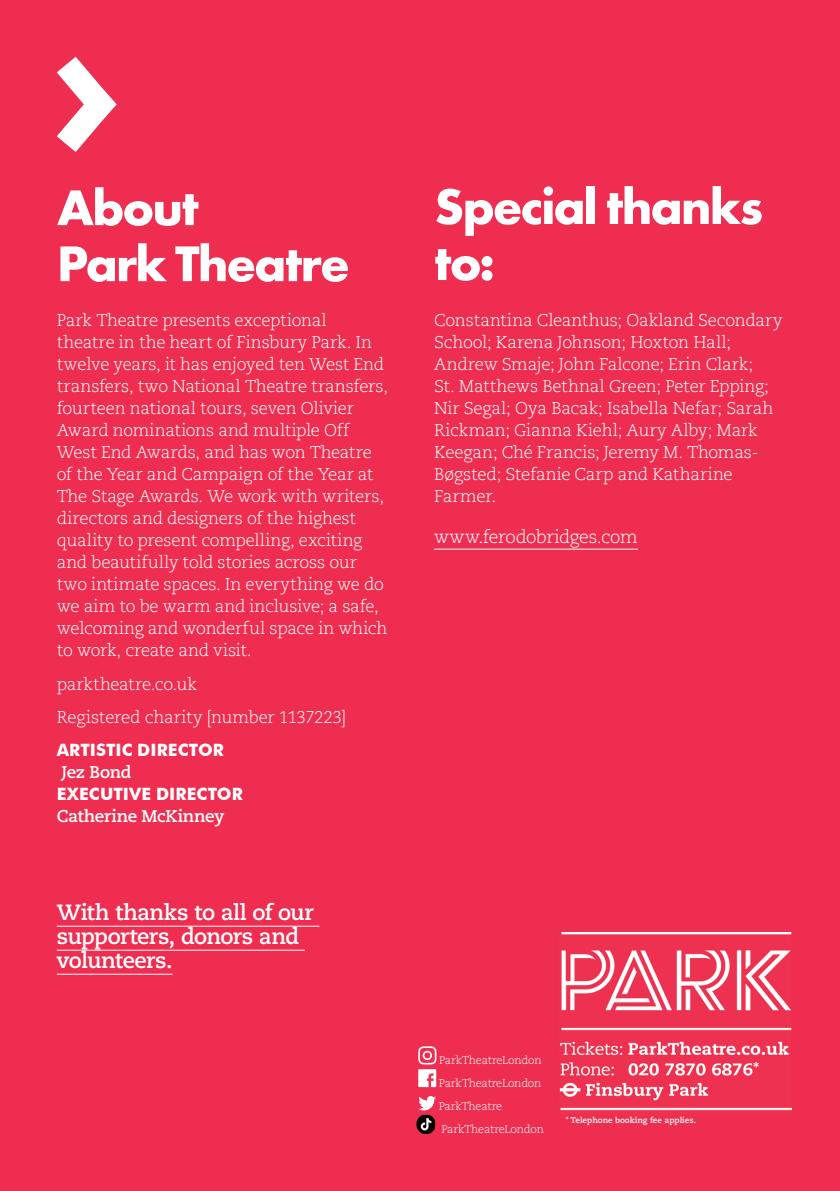
<style>
.page{position:relative;width:840px;height:1191px;background:#fff}
.page>*{position:absolute;margin:0;border:0;box-sizing:border-box;transform-origin:0 0}
.new_heading_futura{font:700 52px/56px "Futura PT";letter-spacing:-.035em;color:#fff}
.creative_name{font:700 22px/24px "Caecilia LT Pro 75";letter-spacing:-.025em;color:#fff}
.creative_name-2{font:300 18px "Caecilia LT Pro 45";letter-spacing:-.015em;color:#fff}
.t1{font:300 17px/22px "Caecilia LT Pro 45";letter-spacing:-.015em;color:#fff}
.creative_name-3{font:700 17px "Futura BT";letter-spacing:.005em;color:#fff}
.creative_name-4{font:700 17px "Caecilia LT Pro 75";letter-spacing:-.015em;color:#fff}
.Body{font:300 11.2px "Caecilia LT Pro 45";letter-spacing:-.02em;color:#fff}
.t2{font:700 8.2px "Caecilia LT Pro 75";color:#fff}
</style>
<div class="page">
<div style="left:0;top:0;width:839px;height:1191px;background:#ee2d50"></div>
<hr style="left:57px;top:925px;width:262px;height:1px;background:#fff">
<hr style="left:57px;top:949px;width:248px;height:1px;background:#fff">
<hr style="left:57px;top:973px;width:115px;height:1px;background:#fff">
<svg style="left:418px;top:1046px;width:18px;height:18px"></svg>
<div style="left:418px;top:1069px;width:18px;height:18px;background:#fff"></div>
<svg style="left:426px;top:1073px;width:7px;height:14px"></svg>
<svg style="left:418px;top:1096px;width:18px;height:14px"></svg>
<svg style="left:56px;top:56px;width:61px;height:96px"></svg>
<img style="left:559px;top:932px;width:231px;height:179px">
<img style="left:416px;top:1114px;width:19px;height:20px">
<hr style="left:434px;top:549px;width:203px;height:1px;background:#fff">
<p class="new_heading_futura" style="left:57px;top:178px;width:294px">About<br>Park Theatre</p>
<p class="t1" style="left:57px;top:309px;width:333px">Park Theatre presents exceptional theatre in the heart of Finsbury Park. In twelve years, it has enjoyed ten West End transfers, two National Theatre transfers, fourteen national tours, seven Olivier Award nominations and multiple Off West End Awards, and has won Theatre of the Year and Campaign of the Year at The Stage Awards. We work with writers, directors and designers of the highest quality to present compelling, exciting and beautifully told stories across our two intimate spaces. In everything we do we aim to be warm and inclusive; a safe, welcoming and wonderful space in which to work, create and visit.</p>
<p class="t1" style="left:57px;top:672px;width:142px">parktheatre.co.uk</p>
<p class="t1" style="left:57px;top:705px;width:291px">Registered charity [number 1137223]</p>
<p class="creative_name-3" style="left:57px;top:740px;width:168px">ARTISTIC DIRECTOR</p>
<p class="creative_name-4" style="left:61px;top:760px;width:71px">Jez Bond</p>
<p class="creative_name-3" style="left:57px;top:784px;width:187px">EXECUTIVE DIRECTOR</p>
<p class="creative_name-4" style="left:57px;top:804px;width:169px">Catherine McKinney</p>
<p class="creative_name" style="left:57px;top:900px;width:258px">With thanks to all of our supporters, donors and volunteers.</p>
<p class="new_heading_futura" style="left:434px;top:177px;width:330px">Special thanks to:</p>
<p class="t1" style="left:434px;top:309px;width:350px">Constantina Cleanthus; Oakland Secondary School; Karena Johnson; Hoxton Hall; Andrew Smaje; John Falcone; Erin Clark;<br>St. Matthews Bethnal Green; Peter Epping; Nir Segal; Oya Bacak; Isabella Nefar; Sarah Rickman; Gianna Kiehl; Aury Alby; Mark Keegan; Ché Francis; Jeremy M. Thomas-Bøgsted; Stefanie Carp and Katharine Farmer.</p>
<p class="creative_name-2" style="left:434px;top:525px;width:205px">www.ferodobridges.com</p>
<p class="Body" style="left:439px;top:1053px;width:104px">ParkTheatreLondon</p>
<p class="Body" style="left:438px;top:1076px;width:104px">ParkTheatreLondon</p>
<p class="Body" style="left:438px;top:1099px;width:65px">ParkTheatre</p>
<p class="Body" style="left:441px;top:1122px;width:104px">ParkTheatreLondon</p>
<p class="t2" style="left:565px;top:1114px;width:132px">* Telephone booking fee applies.</p>
</div>
